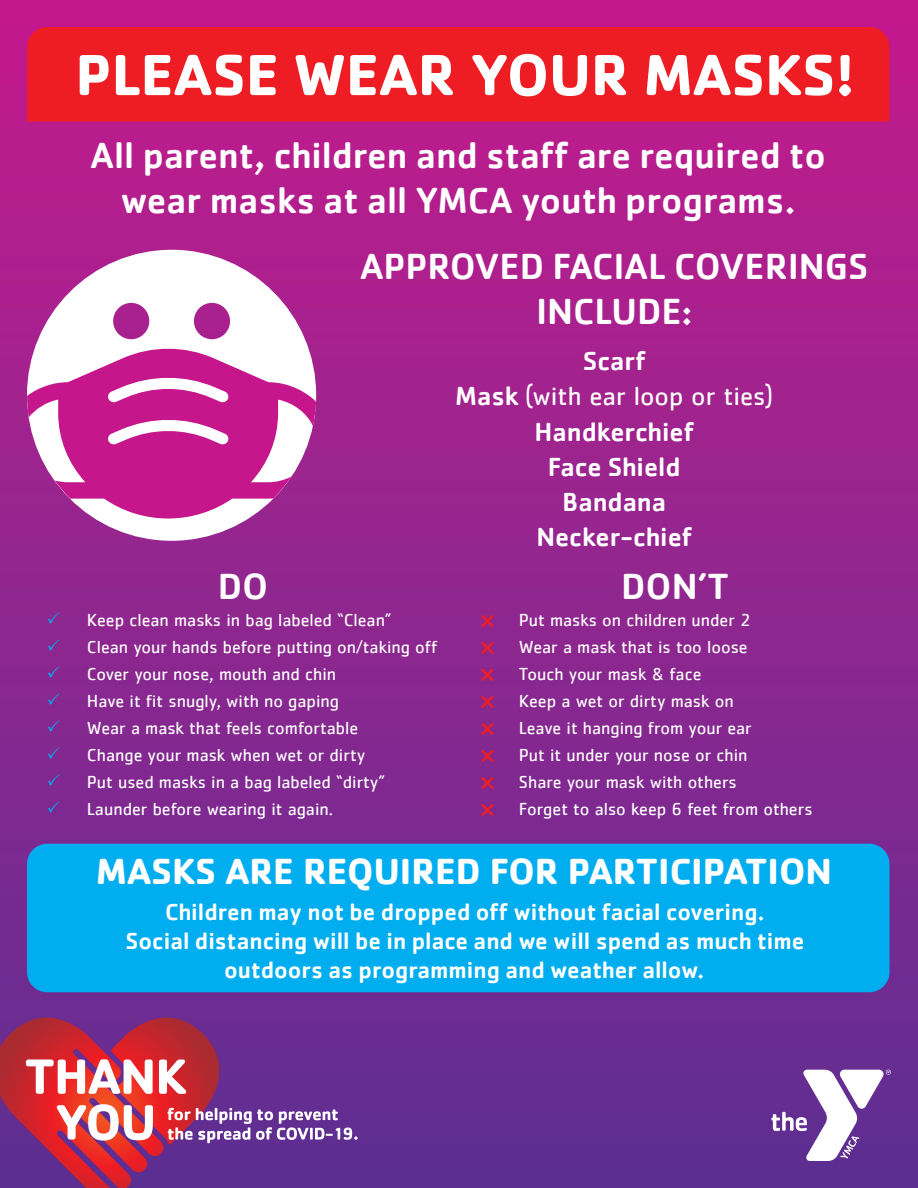
<style>
.page{position:relative;width:918px;height:1188px;background:#fff}
.page>*{position:absolute;margin:0;border:0;box-sizing:border-box;transform-origin:0 0}
.t1{font:700 60px "Cachet";color:#fff}
.t2{font:500 37.5px/45px "Cachet";color:#fff;text-align:center}
.t3{font:700 37.5px "Cachet";color:#fff}
.t4{font:500 27px/35.1px "Cachet";color:#fff;text-align:center}
.t5{font:500 24px/28.8px "Cachet";color:#fff;text-align:center}
.t6{font:18px/27px "Cachet";color:#fff}
.s1{font-weight:400}
.s2{color:#00aeef}
</style>
<div class="page">
<div style="left:0;top:0;width:918px;height:1188px;background:linear-gradient(to bottom,#c51a8c,#5c3092)"></div>
<svg style="left:0;top:1018px;width:358px;height:170px;background:#97417a"></svg>
<svg style="left:771px;top:1070px;width:120px;height:91px"></svg>
<div style="left:27px;top:27px;width:863px;height:95px;background:#ee1d23"></div>
<svg style="left:27px;top:250px;width:289px;height:291px"></svg>
<svg style="left:27px;top:346px;width:289px;height:173px;fill:#c5168c"></svg>
<svg style="left:107px;top:375px;width:122px;height:28px"></svg>
<svg style="left:107px;top:417px;width:122px;height:28px"></svg>
<div style="left:27px;top:844px;width:863px;height:148px;background:#00aeef;border-radius:20px"></div>
<svg style="left:482px;top:615px;width:11px;height:12px"></svg>
<svg style="left:482px;top:642px;width:11px;height:12px"></svg>
<svg style="left:482px;top:669px;width:11px;height:12px"></svg>
<svg style="left:482px;top:696px;width:11px;height:12px"></svg>
<svg style="left:482px;top:723px;width:11px;height:12px"></svg>
<svg style="left:482px;top:750px;width:11px;height:12px"></svg>
<svg style="left:482px;top:777px;width:11px;height:12px"></svg>
<svg style="left:482px;top:804px;width:11px;height:12px"></svg>
<h1 class="t1" style="left:75px;top:36px;width:781px">PLEASE WEAR YOUR MASKS!</h1>
<h2 class="t2" style="left:91px;top:132px;width:737px">All parent, children and staff are required to wear masks at all YMCA youth programs.</h2>
<h2 class="t2" style="left:360px;top:243px;width:510px">APPROVED FACIAL COVERINGS<br>INCLUDE:</h2>
<h3 class="t4" style="left:455px;top:343px;width:319px">Scarf<br>Mask <span class="s1">(with ear loop or ties)<br></span>Handkerchief<br>Face Shield<br>Bandana<br>Necker-chief</h3>
<h2 class="t2" style="left:218px;top:563px;width:52px">DO</h2>
<h2 class="t2" style="left:621px;top:563px;width:109px">DON’T</h2>
<p class="t6" style="left:46px;top:606px;width:347px"><span class="s2">✓</span> Keep clean masks in bag labeled “Clean”</p>
<p class="t6" style="left:46px;top:633px;width:392px"><span class="s2">✓</span> Clean your hands before putting on/taking off</p>
<p class="t6" style="left:46px;top:660px;width:291px"><span class="s2">✓</span> Cover your nose, mouth and chin</p>
<p class="t6" style="left:46px;top:687px;width:294px"><span class="s2">✓</span> Have it fit snugly, with no gaping</p>
<p class="t6" style="left:46px;top:714px;width:313px"><span class="s2">✓</span> Wear a mask that feels comfortable</p>
<p class="t6" style="left:46px;top:741px;width:320px"><span class="s2">✓</span> Change your mask when wet or dirty</p>
<p class="t6" style="left:46px;top:768px;width:340px"><span class="s2">✓</span> Put used masks in a bag labeled “dirty”</p>
<p class="t6" style="left:46px;top:795px;width:288px"><span class="s2">✓</span> Launder before wearing it again.</p>
<p class="t6" style="left:519px;top:606px;width:295px">Put masks on children under 2<br>Wear a mask that is too loose<br>Touch your mask &amp; face<br>Keep a wet or dirty mask on<br>Leave it hanging from your ear<br>Put it under your nose or chin<br>Share your mask with others<br>Forget to also keep 6 feet from others</p>
<h2 class="t3" style="left:96px;top:848px;width:737px">MASKS ARE REQUIRED FOR PARTICIPATION</h2>
<h3 class="t5" style="left:126px;top:897px;width:680px">Children may not be dropped off without facial covering.<br>Social distancing will be in place and we will spend as much time outdoors as programming and weather allow.</h3>
</div>
